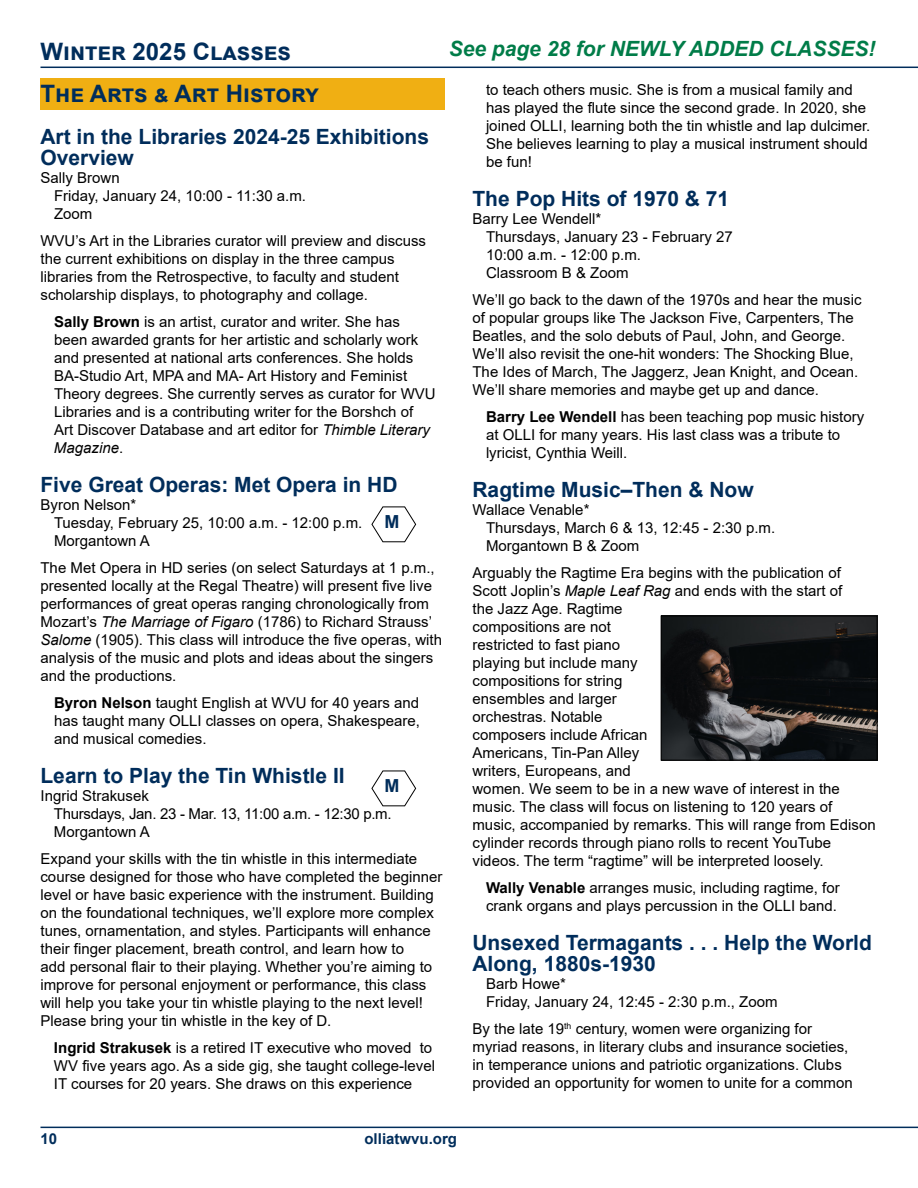
<style>
.page{position:relative;width:918px;height:1188px;background:#fff}
.page>*{position:absolute;margin:0;border:0;box-sizing:border-box;transform-origin:0 0}
.t1{font:700 24px "Arial";color:#002d5b}
.t2{font:700 21px/21px "Arial";color:#002d5b}
.t3{font:italic 700 21px "Arial";color:#007c48}
.t4{font:700 18px "Arial";color:#002d5b}
.t5{font:15px/18px "Arial";color:#000}
.t6{font:700 15px "Arial";color:#002d5b}
.s1{font-weight:700}
.s2{font-style:italic}
</style>
<div class="page">
<div style="left:40px;top:78px;width:406px;height:32px;background:#f0af13"></div>
<hr style="left:40px;top:1127px;width:878px;height:1px;background:#002d5b">
<hr style="left:40px;top:67px;width:878px;height:1px;background:#002d5b">
<svg style="left:371px;top:770px;width:46px;height:37px"></svg>
<svg style="left:371px;top:506px;width:46px;height:37px"></svg>
<img style="left:663px;top:618px;width:213px;height:141px">
<div style="left:661px;top:616px;width:217px;height:145px;border:1px solid #000"></div>
<h1 class="t1" style="left:40px;top:35px;width:252px">Winter 2025 Classes</h1>
<h2 class="t3" style="left:449px;top:34px;width:428px">See page 28 for NEWLY ADDED CLASSES!</h2>
<h1 class="t1" style="left:40px;top:76px;width:280px">The Arts &amp; Art History</h1>
<h2 class="t2" style="left:40px;top:126px;width:390px">Art in the Libraries 2024-25 Exhibitions<br>Overview</h2>
<p class="t5" style="left:54px;top:168px;width:254px;text-indent:-14px">Sally Brown<br>Friday, January 24, 10:00 - 11:30 a.m.<br>Zoom</p>
<p class="t5" style="left:40px;top:231px;width:387px">WVU’s Art in the Libraries curator will preview and discuss the current exhibitions on display in the three campus libraries from the Retrospective, to faculty and student scholarship displays, to photography and collage.</p>
<p class="t5" style="left:54px;top:312px;width:383px"><span class="s1">Sally Brown</span> is an artist, curator and writer. She has been awarded grants for her artistic and scholarly work and presented at national arts conferences. She holds BA-Studio Art, MPA and MA- Art History and Feminist Theory degrees. She currently serves as curator for WVU Libraries and is a contributing writer for the Borshch of Art Discover Database and art editor for <span class="s2">Thimble Literary Magazine</span>.</p>
<h2 class="t2" style="left:40px;top:474px;width:359px">Five Great Operas: Met Opera in HD</h2>
<p class="t5" style="left:54px;top:495px;width:310px;text-indent:-14px">Byron Nelson*<br>Tuesday, February 25, 10:00 a.m. - 12:00 p.m.<br>Morgantown A</p>
<p class="t5" style="left:40px;top:558px;width:403px">The Met Opera in HD series (on select Saturdays at 1 p.m., presented locally at the Regal Theatre) will present five live performances of great operas ranging chronologically from Mozart’s <span class="s2">The Marriage of Figaro</span> (1786) to Richard Strauss’ <span class="s2">Salome</span> (1905). This class will introduce the five operas, with analysis of the music and plots and ideas about the singers and the productions.</p>
<p class="t5" style="left:54px;top:693px;width:368px;text-align:justify"><span class="s1">Byron Nelson</span> taught English at WVU for 40 years and has taught many OLLI classes on opera, Shakespeare, and musical comedies.</p>
<h2 class="t2" style="left:40px;top:765px;width:306px">Learn to Play the Tin Whistle II</h2>
<p class="t5" style="left:54px;top:786px;width:339px;text-indent:-13px">Ingrid Strakusek<br>Thursdays, Jan. 23 - Mar. 13, 11:00 a.m. - 12:30 p.m.<br>Morgantown A</p>
<p class="t5" style="left:40px;top:849px;width:403px">Expand your skills with the tin whistle in this intermediate course designed for those who have completed the beginner level or have basic experience with the instrument. Building on the foundational techniques, we’ll explore more complex tunes, ornamentation, and styles. Participants will enhance their finger placement, breath control, and learn how to<br>add personal flair to their playing. Whether you’re aiming to improve for personal enjoyment or performance, this class will help you take your tin whistle playing to the next level!<br>Please bring your tin whistle in the key of D.</p>
<p class="t5" style="left:54px;top:1038px;width:383px"><span class="s1">Ingrid Strakusek</span> is a retired IT executive who moved to<br>WV five years ago. As a side gig, she taught college-level<br>IT courses for 20 years. She draws on this experience</p>
<p class="t4" style="left:384px;top:509px;width:16px">M</p>
<p class="t4" style="left:384px;top:773px;width:16px">M</p>
<p class="t5" style="left:486px;top:81px;width:386px">to teach others music. She is from a musical family and has played the flute since the second grade. In 2020, she joined OLLI, learning both the tin whistle and lap dulcimer.<br>She believes learning to play a musical instrument should be fun!</p>
<h2 class="t2" style="left:472px;top:189px;width:258px">The Pop Hits of 1970 &amp; 71</h2>
<p class="t5" style="left:486px;top:210px;width:248px;text-indent:-14px">Barry Lee Wendell*<br>Thursdays, January 23 - February 27<br>10:00 a.m. - 12:00 p.m.<br>Classroom B &amp; Zoom</p>
<p class="t5" style="left:472px;top:291px;width:391px">We’ll go back to the dawn of the 1970s and hear the music of popular groups like The Jackson Five, Carpenters, The Beatles, and the solo debuts of Paul, John, and George.<br>We’ll also revisit the one-hit wonders: The Shocking Blue, The Ides of March, The Jaggerz, Jean Knight, and Ocean.<br>We’ll share memories and maybe get up and dance.</p>
<p class="t5" style="left:486px;top:408px;width:380px"><span class="s1">Barry Lee Wendell</span> has been teaching pop music history at OLLI for many years. His last class was a tribute to lyricist, Cynthia Weill.</p>
<h2 class="t2" style="left:472px;top:480px;width:283px">Ragtime Music–Then &amp; Now</h2>
<p class="t5" style="left:486px;top:501px;width:291px;text-indent:-14px">Wallace Venable*<br>Thursdays, March 6 &amp; 13, 12:45 - 2:30 p.m.<br>Morgantown B &amp; Zoom</p>
<p class="t5" style="left:472px;top:564px;width:405px">Arguably the Ragtime Era begins with the publication of Scott Joplin’s <span class="s2">Maple Leaf Rag</span> and ends with the start of<br>the Jazz Age. Ragtime<br>compositions are not<br>restricted to fast piano<br>playing but include many<br>compositions for string<br>ensembles and larger<br>orchestras. Notable<br>composers include African<br>Americans, Tin-Pan Alley<br>writers, Europeans, and<br>women. We seem to be in a new wave of interest in the music. The class will focus on listening to 120 years of music, accompanied by remarks. This will range from Edison cylinder records through piano rolls to recent YouTube videos. The term “ragtime” will be interpreted loosely.</p>
<p class="t5" style="left:486px;top:879px;width:355px"><span class="s1">Wally Venable</span> arranges music, including ragtime, for crank organs and plays percussion in the OLLI band.</p>
<h2 class="t2" style="left:472px;top:933px;width:401px">Unsexed Termagants . . . Help the World<br>Along, 1880s-1930</h2>
<p class="t5" style="left:486px;top:975px;width:293px">Barb Howe*<br>Friday, January 24, 12:45 - 2:30 p.m., Zoom</p>
<p class="t5" style="left:472px;top:1020px;width:382px">By the late 19<sup>th</sup> century, women were organizing for myriad reasons, in literary clubs and insurance societies, in temperance unions and patriotic organizations. Clubs provided an opportunity for women to unite for a common</p>
<p class="t6" style="left:40px;top:1128px;width:18px">10</p>
<p class="t6" style="left:364px;top:1128px;width:94px">olliatwvu.org</p>
</div>
